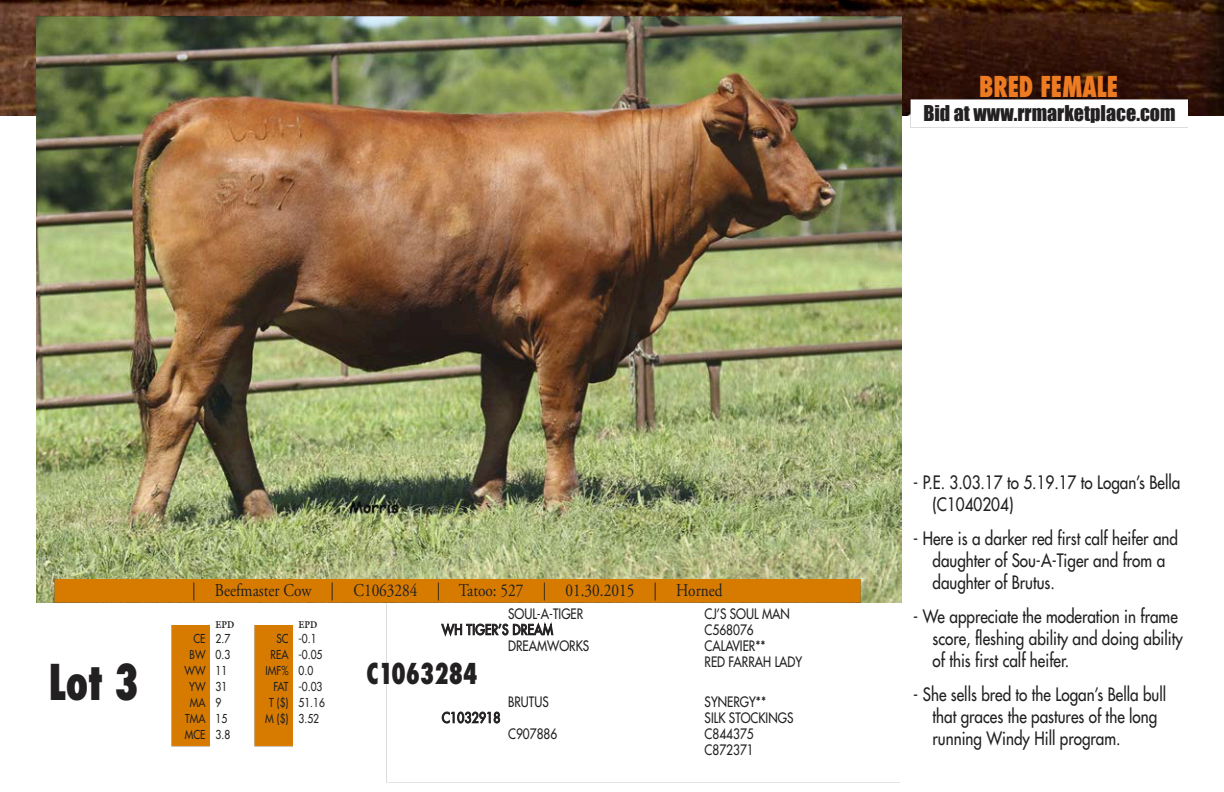
<style>
.page{position:relative;width:1224px;height:792px;background:#fff}
.page>*{position:absolute;margin:0;border:0;box-sizing:border-box;transform-origin:0 0}
.t1{font:800 condensed 48px "Futura";color:#222021;scale:.85 1}
.t2{font:800 condensed 28px "Futura";color:#ed7b22;scale:.85 1}
.t3{font:800 condensed 28px "Futura";color:#222021;scale:.85 1}
.t4{font:20px "Impact";color:#222021}
.t5{font:18px/22px "Futura";color:#222021;scale:.85 1}
.t6{font:18px "Adobe Garamond";color:#222021;scale:.85 1}
.t7{font:14px/16px "Futura";color:#222021;scale:.85 1}
.t8{font:14px "Futura";letter-spacing:.03em;color:#222021;scale:.85 1}
.t9{font:12px/16px "Futura";color:#222021;text-align:right;scale:.85 1}
.t10{font:700 10px "Galliard";color:#222021;scale:.85 1}
</style>
<div class="page">
<div style="left:171px;top:625px;width:39px;height:121px;background:#d77b00"></div>
<div style="left:254px;top:625px;width:39px;height:121px;background:#d77b00"></div>
<img style="left:0;top:0;width:1224px;height:116px">
<img style="left:911px;top:100px;width:277px;height:16px">
<img style="left:36px;top:17px;width:865px;height:586px">
<div style="left:55px;top:579px;width:805px;height:24px;background:#d77b00"></div>
<h2 class="t2" style="left:979px;top:68px;width:165px">BRED FEMALE</h2>
<p class="t4" style="left:923px;top:97px;width:254px">Bid at www.rrmarketplace.com</p>
<h1 class="t1" style="left:49px;top:650px;width:108px">Lot 3</h1>
<p class="t6" style="left:192px;top:581px;width:626px">| Beefmaster Cow | C1063284 | Tatoo: 527 | 01.30.2015 | Horned</p>
<p class="t10" style="left:216px;top:618px;width:24px">EPD</p>
<p class="t9" style="left:185px;top:631px;width:26px">CE<br>BW<br>WW<br>YW<br>MA<br>TMA<br>MCE</p>
<p class="t9" style="left:216px;top:631px;width:19px;text-align:left">2.7<br>0.3<br>11<br>31<br>9<br>15<br>3.8</p>
<p class="t10" style="left:299px;top:618px;width:24px">EPD</p>
<p class="t9" style="left:265px;top:631px;width:29px">SC<br>REA<br>IMF%<br>FAT<br>T ($)<br>M ($)</p>
<p class="t9" style="left:299px;top:631px;width:33px;text-align:left">-0.1 -0.05<br>0.0 -0.03<br>51.16<br>3.52</p>
<p class="t7" style="left:508px;top:606px;width:90px">SOUL-A-TIGER</p>
<p class="t7" style="left:705px;top:606px;width:102px">CJ’S SOUL MAN</p>
<p class="t8" style="left:442px;top:621px;width:132px">WH TIGER’S DREAM</p>
<p class="t7" style="left:705px;top:622px;width:59px">C568076</p>
<p class="t7" style="left:508px;top:638px;width:97px">DREAMWORKS</p>
<p class="t7" style="left:705px;top:638px;width:116px">CALAVIER**<br>RED FARRAH LADY</p>
<p class="t7" style="left:508px;top:694px;width:49px">BRUTUS</p>
<p class="t7" style="left:705px;top:694px;width:74px">SYNERGY**</p>
<p class="t8" style="left:442px;top:709px;width:70px">C1032918</p>
<p class="t7" style="left:705px;top:710px;width:106px">SILK STOCKINGS</p>
<p class="t7" style="left:508px;top:726px;width:59px">C907886</p>
<p class="t7" style="left:705px;top:726px;width:59px">C844375<br>C872371</p>
<h2 class="t3" style="left:366px;top:654px;width:132px">C1063284</h2>
<p class="t5" style="left:933px;top:471px;width:293px;text-indent:-19px">- P.E. 3.03.17 to 5.19.17 to Logan’s Bella (C1040204)</p>
<p class="t5" style="left:933px;top:527px;width:290px;text-indent:-19px">- Here is a darker red first calf heifer and daughter of Sou-A-Tiger and from a daughter of Brutus.</p>
<p class="t5" style="left:933px;top:605px;width:296px;text-indent:-19px">- We appreciate the moderation in frame score, fleshing ability and doing ability of this first calf heifer.</p>
<p class="t5" style="left:933px;top:683px;width:276px;text-indent:-19px">- She sells bred to the Logan’s Bella bull that graces the pastures of the long running Windy Hill program.</p>
</div>
